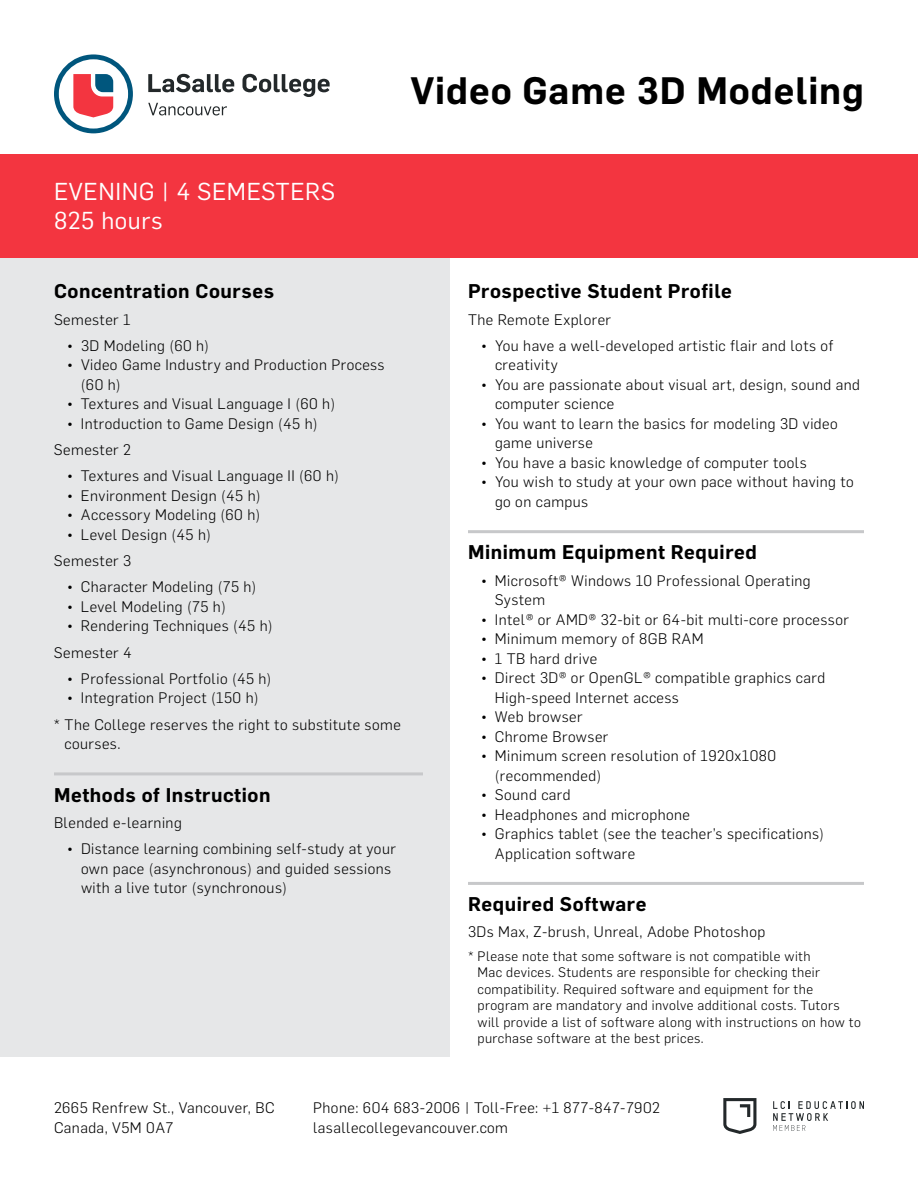
<style>
.page{position:relative;width:918px;height:1188px;background:#fff}
.page>*{position:absolute;margin:0;border:0;box-sizing:border-box;transform-origin:0 0}
.t1{font:600 37.5px "Flama";letter-spacing:.025em;color:#000}
.t2{font:24px/28.8px "Flama";letter-spacing:.025em;color:#fff}
.t3{font:600 19.5px "Flama";letter-spacing:.03em;color:#000}
.t4{font:300 15px/26.2px "Flama";letter-spacing:.03em;color:#000}
.t5{font:300 13.5px/16.5px "Flama";letter-spacing:.03em;color:#000}
.s1{font-family:"Geogrotesque Cyr";font-weight:400}
</style>
<div class="page">
<svg style="left:148px;top:74px;width:86px;height:18px"></svg>
<svg style="left:242px;top:74px;width:88px;height:23px"></svg>
<svg style="left:148px;top:103px;width:79px;height:13px"></svg>
<svg style="left:54px;top:54px;width:79px;height:79px"></svg>
<div style="left:0;top:154px;width:918px;height:104px;background:#f33540"></div>
<div style="left:0;top:258px;width:450px;height:799px;background:#e6e7e8"></div>
<hr style="left:54px;top:772px;width:369px;height:3px;background:#c7c8ca">
<hr style="left:468px;top:530px;width:396px;height:3px;background:#c7c8ca">
<hr style="left:468px;top:882px;width:396px;height:3px;background:#c7c8ca">
<svg style="left:723px;top:1098px;width:33px;height:36px"></svg>
<svg style="left:773px;top:1101px;width:91px;height:30px"></svg>
<h1 class="t1" style="left:411px;top:64px;width:455px">Video Game 3D Modeling</h1>
<h2 class="t2" style="left:54px;top:176px;width:283px">EVENING | 4 SEMESTERS<br>825 hours</h2>
<h3 class="t3" style="left:54px;top:277px;width:222px">Concentration Courses</h3>
<p class="t4" style="left:68px;top:305px;width:143px;text-indent:-14px">Semester 1<br><span class="s1">¬</span> 3D Modeling (60 h)</p>
<p class="t4" style="left:68px;top:351px;width:319px"><span class="s1">¬</span> Video Game Industry and Production Process</p>
<p class="t4" style="left:81px;top:371px;width:41px">(60 h)</p>
<p class="t4" style="left:67px;top:390px;width:269px"><span class="s1">¬</span> Textures and Visual Language I (60 h)</p>
<p class="t4" style="left:67px;top:410px;width:252px"><span class="s1">¬</span> Introduction to Game Design (45 h)</p>
<p class="t4" style="left:67px;top:436px;width:273px;text-indent:-14px">Semester 2<br><span class="s1">¬</span> Textures and Visual Language II (60 h)</p>
<p class="t4" style="left:67px;top:485px;width:195px;line-height:19.5px;text-align:justify"><span class="s1">¬</span> Environment Design (45 h) <span class="s1">¬</span> Accessory Modeling (60 h) <span class="s1">¬</span> Level Design (45 h)</p>
<p class="t4" style="left:67px;top:547px;width:191px;text-indent:-14px">Semester 3<br><span class="s1">¬</span> Character Modeling (75 h)</p>
<p class="t4" style="left:67px;top:596px;width:207px;line-height:19.5px"><span class="s1">¬</span> Level Modeling (75 h)<br><span class="s1">¬</span> Rendering Techniques (45 h)</p>
<p class="t4" style="left:67px;top:638px;width:206px;text-indent:-14px">Semester 4<br><span class="s1">¬</span> Professional Portfolio (45 h)</p>
<p class="t4" style="left:54px;top:684px;width:348px;text-indent:14px"><span class="s1">¬</span> Integration Project (150 h)<br>* The College reserves the right to substitute some</p>
<p class="t4" style="left:65px;top:730px;width:57px">courses.</p>
<h3 class="t3" style="left:54px;top:781px;width:218px">Methods of Instruction</h3>
<p class="t4" style="left:68px;top:809px;width:330px;text-indent:-14px">Blended e-learning<br><span class="s1">¬</span> Distance learning combining self-study at your</p>
<p class="t4" style="left:81px;top:858px;width:312px;line-height:19.5px">own pace (asynchronous) and guided sessions with a live tutor (synchronous)</p>
<h3 class="t3" style="left:468px;top:277px;width:265px">Prospective Student Profile</h3>
<p class="t4" style="left:482px;top:305px;width:353px;text-indent:-14px">The Remote Explorer<br><span class="s1">¬</span> You have a well-developed artistic flair and lots of</p>
<p class="t4" style="left:495px;top:351px;width:64px">creativity</p>
<p class="t4" style="left:482px;top:371px;width:380px"><span class="s1">¬</span> You are passionate about visual art, design, sound and</p>
<p class="t4" style="left:495px;top:390px;width:121px">computer science</p>
<p class="t4" style="left:482px;top:410px;width:358px"><span class="s1">¬</span> You want to learn the basics for modeling 3D video</p>
<p class="t4" style="left:495px;top:429px;width:99px">game universe</p>
<p class="t4" style="left:482px;top:449px;width:327px"><span class="s1">¬</span> You have a basic knowledge of computer tools</p>
<p class="t4" style="left:482px;top:468px;width:374px"><span class="s1">¬</span> You wish to study at your own pace without having to</p>
<p class="t4" style="left:495px;top:488px;width:95px">go on campus</p>
<h3 class="t3" style="left:468px;top:538px;width:290px">Minimum Equipment Required</h3>
<p class="t4" style="left:481px;top:566px;width:331px"><span class="s1">¬</span> Microsoft® Windows 10 Professional Operating</p>
<p class="t4" style="left:495px;top:586px;width:52px">System</p>
<p class="t4" style="left:481px;top:605px;width:369px"><span class="s1">¬</span> Intel® or AMD® 32-bit or 64-bit multi-core processor</p>
<p class="t4" style="left:481px;top:625px;width:224px"><span class="s1">¬</span> Minimum memory of 8GB RAM</p>
<p class="t4" style="left:481px;top:644px;width:117px"><span class="s1">¬</span> 1 TB hard drive</p>
<p class="t4" style="left:481px;top:664px;width:345px"><span class="s1">¬</span> Direct 3D® or OpenGL® compatible graphics card</p>
<p class="t4" style="left:495px;top:683px;width:185px">High-speed Internet access</p>
<p class="t4" style="left:481px;top:703px;width:103px"><span class="s1">¬</span> Web browser</p>
<p class="t4" style="left:481px;top:722px;width:128px"><span class="s1">¬</span> Chrome Browser</p>
<p class="t4" style="left:481px;top:742px;width:296px"><span class="s1">¬</span> Minimum screen resolution of 1920x1080</p>
<p class="t4" style="left:495px;top:761px;width:108px">(recommended)</p>
<p class="t4" style="left:481px;top:781px;width:91px"><span class="s1">¬</span> Sound card</p>
<p class="t4" style="left:481px;top:800px;width:210px"><span class="s1">¬</span> Headphones and microphone</p>
<p class="t4" style="left:481px;top:820px;width:344px"><span class="s1">¬</span> Graphics tablet (see the teacher’s specifications)</p>
<p class="t4" style="left:495px;top:839px;width:142px">Application software</p>
<h3 class="t3" style="left:468px;top:890px;width:180px">Required Software</h3>
<p class="t4" style="left:468px;top:918px;width:299px">3Ds Max, Z-brush, Unreal, Adobe Photoshop</p>
<p class="t5" style="left:478px;top:947px;width:385px;text-indent:-10px">* Please note that some software is not compatible with<br>Mac devices. Students are responsible for checking their compatibility. Required software and equipment for the program are mandatory and involve additional costs. Tutors will provide a list of software along with instructions on how to purchase software at the best prices.</p>
<p class="t4" style="left:54px;top:1098px;width:222px;line-height:19.5px">2665 Renfrew St., Vancouver, BC<br>Canada, V5M 0A7</p>
<p class="t4" style="left:313px;top:1098px;width:348px;line-height:19.5px">Phone: 604 683-2006 | Toll-Free: +1 877-847-7902 lasallecollegevancouver.com</p>
</div>
